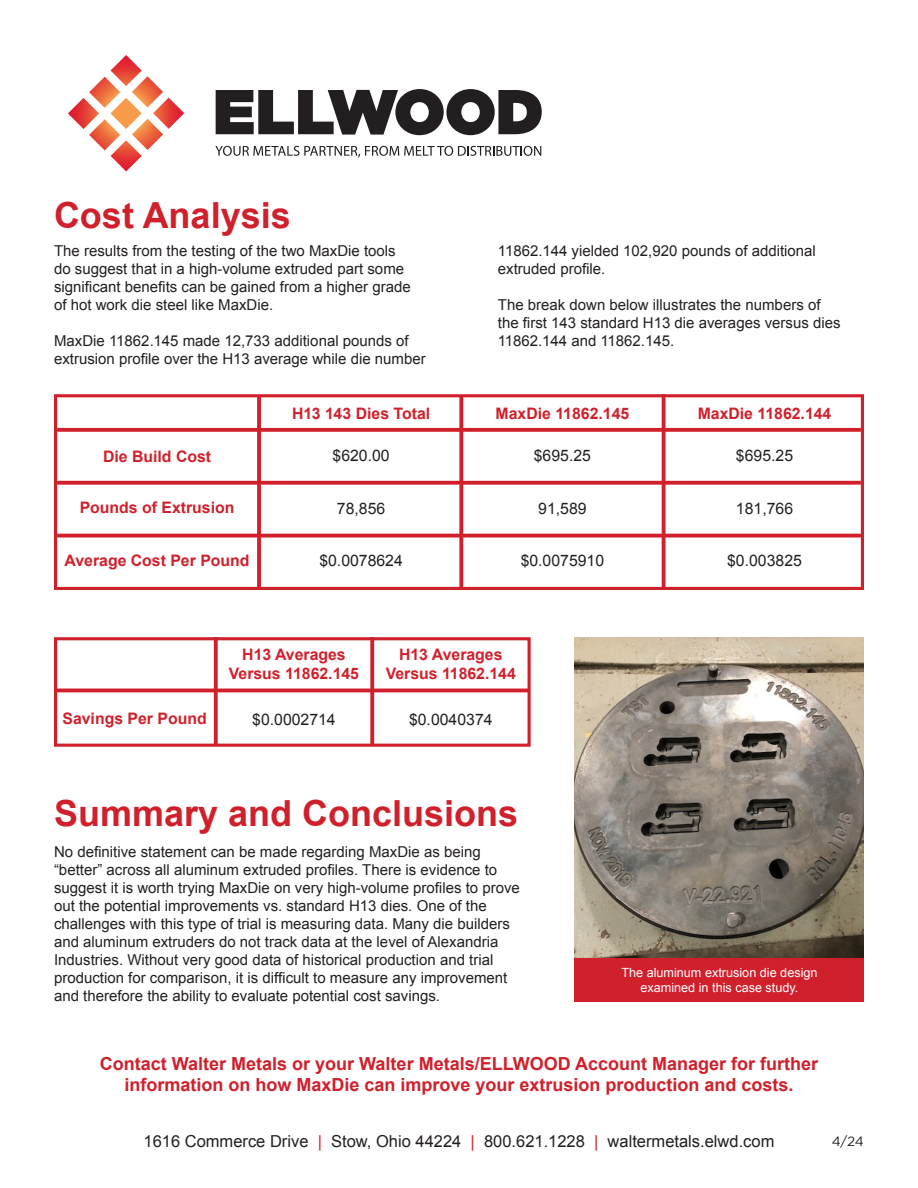
<style>
.page{position:relative;width:918px;height:1188px;background:#fff}
.page>*{position:absolute;margin:0;border:0;box-sizing:border-box;transform-origin:0 0}
.t1{font:700 36px "Arial";color:#d0202c}
.t2{font:700 18px/21.6px "Arial";color:#d0202c;text-align:center}
.t3{font:16.5px "Arial";color:#231f20}
.t4{font:700 15.75px "Arial";color:#d0202c}
.t5{font:15.75px "Arial";color:#231f20}
.t6{font:15px/18px "Arial";color:#231f20}
.t7{font:13.5px "Gotham";color:#231f20}
.t8{font:12.6px/15.1px "Arial";color:#fff;text-align:center}
.s1{color:#d0202c}
</style>
<div class="page">
<svg style="left:216px;top:89px;width:326px;height:46px"></svg>
<svg style="left:68px;top:55px;width:116px;height:116px"></svg>
<svg style="left:215px;top:146px;width:326px;height:11px"></svg>
<img style="left:575px;top:637px;width:289px;height:321px">
<div style="left:575px;top:958px;width:289px;height:43px;background:#d0202c"></div>
<div style="left:54px;top:394px;width:810px;height:196px;border:3px solid #d0202c"></div>
<svg style="left:257px;top:396px;width:4px;height:194px"></svg>
<svg style="left:459px;top:396px;width:4px;height:194px"></svg>
<svg style="left:662px;top:394px;width:4px;height:195px"></svg>
<svg style="left:57px;top:428px;width:804px;height:4px;background:#d22b37"></svg>
<svg style="left:57px;top:481px;width:804px;height:4px;background:#d3333e"></svg>
<svg style="left:57px;top:534px;width:804px;height:4px;background:#d53a45"></svg>
<div style="left:54px;top:637px;width:477px;height:110px;background:#fff;border:3px solid #d0202c"></div>
<svg style="left:214px;top:637px;width:4px;height:108px"></svg>
<svg style="left:370px;top:637px;width:4px;height:108px"></svg>
<hr style="left:54px;top:689px;width:474px;height:3px;background:#d0202c">
<p class="t1" style="left:54px;top:191px;width:238px">Cost Analysis</p>
<p class="t6" style="left:54px;top:242px;width:358px">The results from the testing of the two MaxDie tools do suggest that in a high-volume extruded part some significant benefits can be gained from a higher grade of hot work die steel like MaxDie.</p>
<p class="t6" style="left:54px;top:332px;width:373px">MaxDie 11862.145 made 12,733 additional pounds of extrusion profile over the H13 average while die number</p>
<p class="t6" style="left:498px;top:242px;width:320px">11862.144 yielded 102,920 pounds of additional extruded profile.</p>
<p class="t6" style="left:498px;top:296px;width:344px">The break down below illustrates the numbers of the first 143 standard H13 die averages versus dies<br>11862.144 and 11862.145.</p>
<p class="t4" style="left:292px;top:403px;width:140px">H13 143 Dies Total</p>
<p class="t4" style="left:496px;top:403px;width:135px">MaxDie 11862.145</p>
<p class="t4" style="left:698px;top:403px;width:135px">MaxDie 11862.144</p>
<p class="t4" style="left:103px;top:446px;width:110px">Die Build Cost</p>
<p class="t4" style="left:80px;top:498px;width:156px">Pounds of Extrusion</p>
<p class="t4" style="left:65px;top:550px;width:186px">Average Cost Per Pound</p>
<p class="t5" style="left:333px;top:445px;width:59px">$620.00</p>
<p class="t5" style="left:337px;top:498px;width:50px">78,856</p>
<p class="t5" style="left:319px;top:550px;width:85px">$0.0078624</p>
<p class="t5" style="left:534px;top:445px;width:59px">$695.25</p>
<p class="t5" style="left:538px;top:498px;width:50px">91,589</p>
<p class="t5" style="left:521px;top:550px;width:85px">$0.0075910</p>
<p class="t5" style="left:736px;top:445px;width:59px">$695.25</p>
<p class="t5" style="left:736px;top:498px;width:59px">181,766</p>
<p class="t5" style="left:727px;top:550px;width:76px">$0.003825</p>
<p class="t4" style="left:242px;top:645px;width:105px">H13 Averages</p>
<p class="t4" style="left:229px;top:663px;width:132px">Versus 11862.145</p>
<p class="t4" style="left:399px;top:645px;width:105px">H13 Averages</p>
<p class="t4" style="left:386px;top:663px;width:132px">Versus 11862.144</p>
<p class="t4" style="left:63px;top:708px;width:146px">Savings Per Pound</p>
<p class="t5" style="left:252px;top:709px;width:85px">$0.0002714</p>
<p class="t5" style="left:409px;top:709px;width:85px">$0.0040374</p>
<p class="t1" style="left:54px;top:790px;width:466px">Summary and Conclusions</p>
<p class="t6" style="left:54px;top:842px;width:467px">No definitive statement can be made regarding MaxDie as being “better” across all aluminum extruded profiles. There is evidence to suggest it is worth trying MaxDie on very high-volume profiles to prove out the potential improvements vs. standard H13 dies. One of the challenges with this type of trial is measuring data. Many die builders and aluminum extruders do not track data at the level of Alexandria Industries. Without very good data of historical production and trial production for comparison, it is difficult to measure any improvement and therefore the ability to evaluate potential cost savings.</p>
<p class="t8" style="left:621px;top:965px;width:198px">The aluminum extrusion die design examined in this case study.</p>
<p class="t2" style="left:100px;top:1053px;width:720px">Contact Walter Metals or your Walter Metals/ELLWOOD Account Manager for further information on how MaxDie can improve your extrusion production and costs.</p>
<p class="t3" style="left:143px;top:1131px;width:632px">1616 Commerce Drive <span class="s1">|</span> Stow, Ohio 44224 <span class="s1">|</span> 800.621.1228 <span class="s1">|</span> waltermetals.elwd.com</p>
<p class="t7" style="left:832px;top:1134px;width:34px">4/24</p>
</div>
